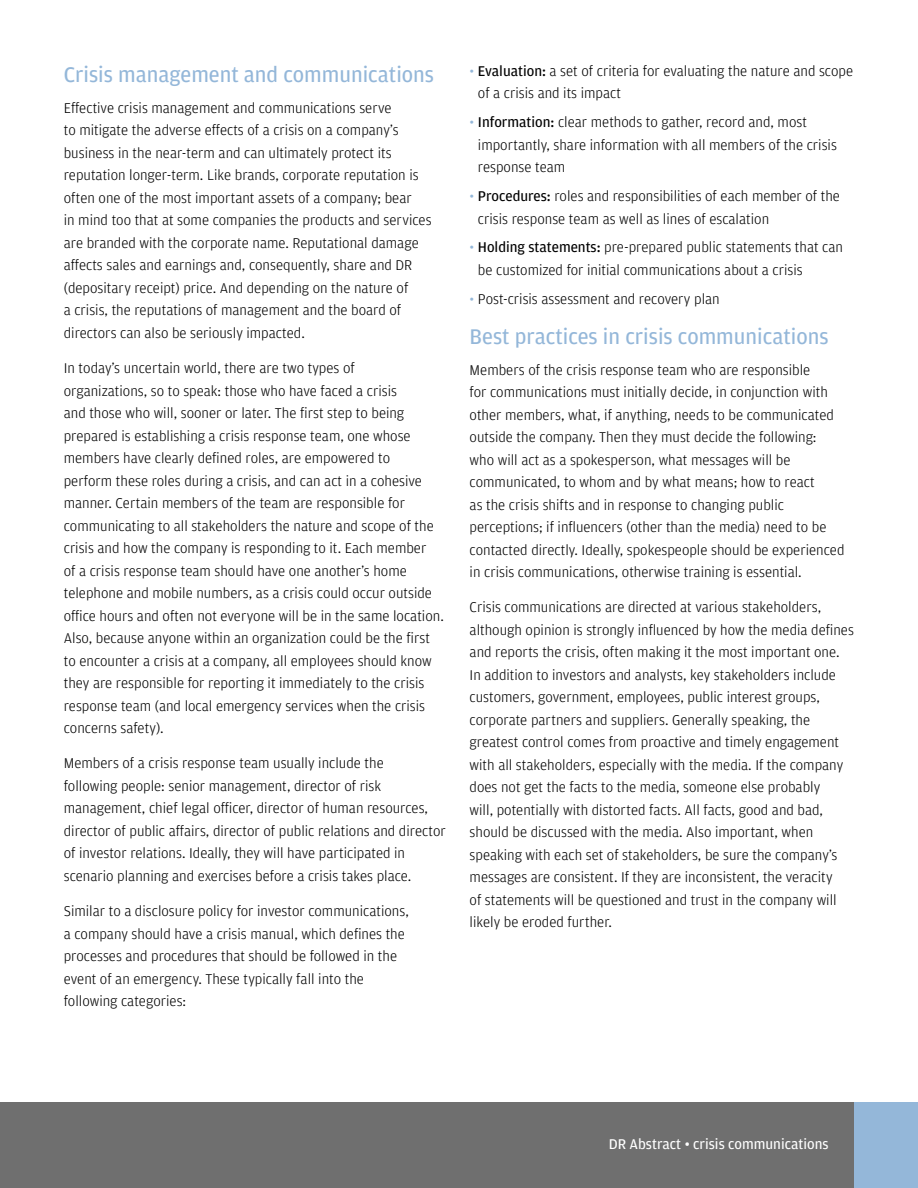
<style>
.page{position:relative;width:918px;height:1188px;background:#fff}
.page>*{position:absolute;margin:0;border:0;box-sizing:border-box;transform-origin:0 0}
.t1{font:22.5px "Amplitude";color:#94b7d9}
.t2{font:300 15px/22.5px "Amplitude";color:#000}
.t3{font:15px "Amplitude";color:#fff}
.s1{color:#94b7d9}
.s2{font-weight:400}
</style>
<div class="page">
<div style="left:0;top:1103px;width:917px;height:85px;background:#6f6f6f"></div>
<div style="left:854px;top:1103px;width:64px;height:85px;background:#94b7d9"></div>
<h1 class="t1" style="left:64px;top:60px;width:372px">Crisis management and communications</h1>
<p class="t2" style="left:64px;top:96px;width:369px">Effective crisis management and communications serve<br>to mitigate the adverse effects of a crisis on a company’s business in the near-term and can ultimately protect its reputation longer-term. Like brands, corporate reputation is often one of the most important assets of a company; bear<br>in mind too that at some companies the products and services are branded with the corporate name. Reputational damage affects sales and earnings and, consequently, share and DR (depositary receipt) price. And depending on the nature of<br>a crisis, the reputations of management and the board of directors can also be seriously impacted.</p>
<p class="t2" style="left:64px;top:356px;width:382px">In today’s uncertain world, there are two types of<br>organizations, so to speak: those who have faced a crisis<br>and those who will, sooner or later. The first step to being prepared is establishing a crisis response team, one whose members have clearly defined roles, are empowered to<br>perform these roles during a crisis, and can act in a cohesive manner. Certain members of the team are responsible for communicating to all stakeholders the nature and scope of the crisis and how the company is responding to it. Each member<br>of a crisis response team should have one another’s home telephone and mobile numbers, as a crisis could occur outside office hours and often not everyone will be in the same location.<br>Also, because anyone within an organization could be the first to encounter a crisis at a company, all employees should know they are responsible for reporting it immediately to the crisis response team (and local emergency services when the crisis concerns safety).</p>
<p class="t2" style="left:64px;top:752px;width:384px">Members of a crisis response team usually include the<br>following people: senior management, director of risk management, chief legal officer, director of human resources, director of public affairs, director of public relations and director of investor relations. Ideally, they will have participated in scenario planning and exercises before a crisis takes place.</p>
<p class="t2" style="left:64px;top:899px;width:347px">Similar to a disclosure policy for investor communications, a company should have a crisis manual, which defines the processes and procedures that should be followed in the event of an emergency. These typically fall into the following categories:</p>
<p class="t2" style="left:478px;top:59px;width:377px;text-indent:-8px"><span class="s1">•</span> <span class="s2">Evaluation:</span> a set of criteria for evaluating the nature and scope of a crisis and its impact</p>
<p class="t2" style="left:478px;top:110px;width:360px;text-indent:-8px"><span class="s1">•</span> <span class="s2">Information:</span> clear methods to gather, record and, most importantly, share information with all members of the crisis response team</p>
<p class="t2" style="left:478px;top:184px;width:364px;text-indent:-8px"><span class="s1">•</span> <span class="s2">Procedures:</span> roles and responsibilities of each member of the crisis response team as well as lines of escalation</p>
<p class="t2" style="left:478px;top:236px;width:367px;text-indent:-8px"><span class="s1">•</span> <span class="s2">Holding statements:</span> pre-prepared public statements that can be customized for initial communications about a crisis</p>
<p class="t2" style="left:470px;top:287px;width:252px"><span class="s1">•</span> Post-crisis assessment and recovery plan</p>
<h1 class="t1" style="left:470px;top:322px;width:361px">Best practices in crisis communications</h1>
<p class="t2" style="left:470px;top:358px;width:376px">Members of the crisis response team who are responsible<br>for communications must initially decide, in conjunction with other members, what, if anything, needs to be communicated outside the company. Then they must decide the following: who will act as a spokesperson, what messages will be communicated, to whom and by what means; how to react<br>as the crisis shifts and in response to changing public perceptions; if influencers (other than the media) need to be contacted directly. Ideally, spokespeople should be experienced in crisis communications, otherwise training is essential.</p>
<p class="t2" style="left:470px;top:596px;width:386px">Crisis communications are directed at various stakeholders, although opinion is strongly influenced by how the media defines and reports the crisis, often making it the most important one.<br>In addition to investors and analysts, key stakeholders include customers, government, employees, public interest groups, corporate partners and suppliers. Generally speaking, the greatest control comes from proactive and timely engagement with all stakeholders, especially with the media. If the company does not get the facts to the media, someone else probably<br>will, potentially with distorted facts. All facts, good and bad, should be discussed with the media. Also important, when speaking with each set of stakeholders, be sure the company’s messages are consistent. If they are inconsistent, the veracity<br>of statements will be questioned and trust in the company will likely be eroded further.</p>
<p class="t3" style="left:609px;top:1135px;width:221px">DR Abstract • crisis communications</p>
</div>
